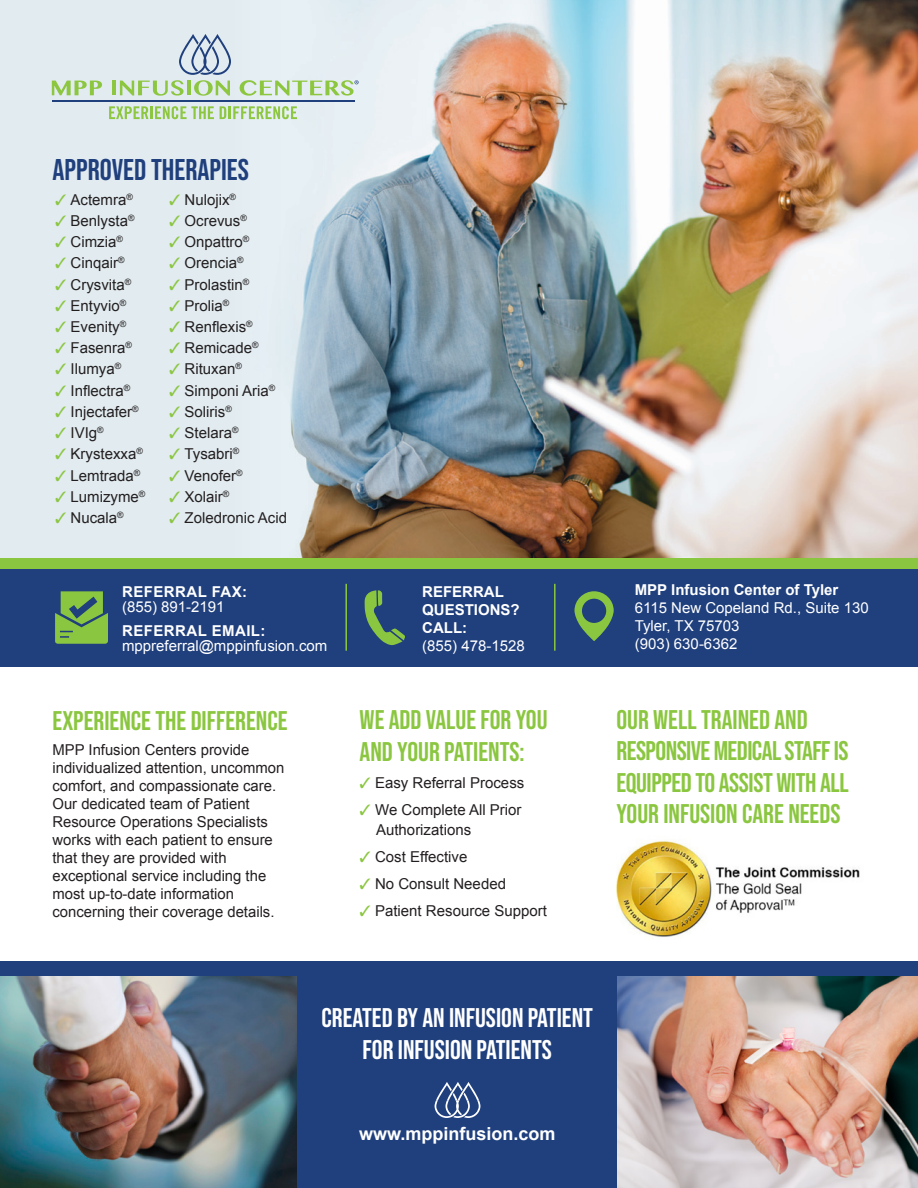
<style>
.page{position:relative;width:918px;height:1188px;background:#fff}
.page>*{position:absolute;margin:0;border:0;box-sizing:border-box;transform-origin:0 0}
.t1{font:30px "Bebas Neue";color:#1f3f7d}
.t2{font:27px/31.5px "Bebas Neue";color:#8bc640}
.t3{font:27px "Bebas Neue";color:#fff}
.t4{font:700 18px "Arial";color:#fff}
.gray_body_copy{font:15px/18px "Arial";color:#231f20}
.t5{font:15px/15px "Arial";color:#fff}
.gray_body_copy-2{font:700 15px/18px "Arial";color:#fff}
.gray_body_copy-3{font:700 15px "Arial";letter-spacing:.03em;color:#fff}
.s1{color:#8bc640}
.s2{font-weight:700}
.s3{font-weight:400}
</style>
<div class="page">
<img style="left:0;top:975px;width:298px;height:213px">
<img style="left:617px;top:975px;width:301px;height:213px">
<div style="left:0;top:961px;width:918px;height:14px;background:#1f3f7d"></div>
<img style="left:284px;top:0;width:634px;height:558px">
<div style="left:0;top:0;width:284px;height:558px;background:#e1ebf0"></div>
<div style="left:0;top:569px;width:918px;height:98px;background:#1f3f7d"></div>
<div style="left:0;top:558px;width:918px;height:11px;background:#8bc640"></div>
<svg style="left:109px;top:106px;width:105px;height:13px"></svg>
<svg style="left:220px;top:106px;width:77px;height:13px"></svg>
<svg style="left:52px;top:81px;width:50px;height:14px"></svg>
<hr style="left:112px;top:81px;width:4px;height:14px;background:#8dc63f">
<svg style="left:120px;top:34px;width:111px;height:62px"></svg>
<hr style="left:52px;top:100px;width:302px;height:2px;background:#1f3f7d">
<svg style="left:240px;top:80px;width:119px;height:16px"></svg>
<svg style="left:55px;top:591px;width:53px;height:53px"></svg>
<img style="left:616px;top:840px;width:244px;height:97px">
<svg style="left:379px;top:466px;width:2px;height:7px"></svg>
<div style="left:298px;top:961px;width:319px;height:227px;background:#1f3f7d"></div>
<svg style="left:435px;top:1082px;width:45px;height:36px"></svg>
<svg style="left:574px;top:591px;width:40px;height:50px"></svg>
<hr style="left:554px;top:584px;width:2px;height:67px;background:#8bc640">
<svg style="left:364px;top:590px;width:41px;height:55px"></svg>
<hr style="left:345px;top:584px;width:2px;height:67px;background:#8bc640">
<p class="t1" style="left:52px;top:152px;width:198px">APPROVED THERAPIES</p>
<p class="gray_body_copy" style="left:55px;top:190px;width:79px"><span class="s1">✓</span> Actemra<sup>®</sup></p>
<p class="gray_body_copy" style="left:55px;top:212px;width:81px"><span class="s1">✓</span> Benlysta<sup>®</sup></p>
<p class="gray_body_copy" style="left:55px;top:233px;width:69px"><span class="s1">✓</span> Cimzia<sup>®</sup></p>
<p class="gray_body_copy" style="left:55px;top:254px;width:71px"><span class="s1">✓</span> Cinqair<sup>®</sup></p>
<p class="gray_body_copy" style="left:55px;top:275px;width:78px"><span class="s1">✓</span> Crysvita<sup>®</sup></p>
<p class="gray_body_copy" style="left:55px;top:297px;width:73px"><span class="s1">✓</span> Entyvio<sup>®</sup></p>
<p class="gray_body_copy" style="left:55px;top:318px;width:73px"><span class="s1">✓</span> Evenity<sup>®</sup></p>
<p class="gray_body_copy" style="left:55px;top:339px;width:78px"><span class="s1">✓</span> Fasenra<sup>®</sup></p>
<p class="gray_body_copy" style="left:55px;top:360px;width:68px"><span class="s1">✓</span> Ilumya<sup>®</sup></p>
<p class="gray_body_copy" style="left:55px;top:382px;width:77px"><span class="s1">✓</span> Inflectra<sup>®</sup></p>
<p class="gray_body_copy" style="left:55px;top:403px;width:85px"><span class="s1">✓</span> Injectafer<sup>®</sup></p>
<p class="gray_body_copy" style="left:55px;top:424px;width:50px"><span class="s1">✓</span> IVIg<sup>®</sup></p>
<p class="gray_body_copy" style="left:55px;top:445px;width:89px"><span class="s1">✓</span> Krystexxa<sup>®</sup></p>
<p class="gray_body_copy" style="left:55px;top:467px;width:87px"><span class="s1">✓</span> Lemtrada<sup>®</sup></p>
<p class="gray_body_copy" style="left:55px;top:488px;width:92px"><span class="s1">✓</span> Lumizyme<sup>®</sup></p>
<p class="gray_body_copy" style="left:55px;top:509px;width:70px"><span class="s1">✓</span> Nucala<sup>®</sup></p>
<p class="gray_body_copy" style="left:169px;top:190px;width:68px"><span class="s1">✓</span> Nulojix<sup>®</sup></p>
<p class="gray_body_copy" style="left:169px;top:212px;width:79px"><span class="s1">✓</span> Ocrevus<sup>®</sup></p>
<p class="gray_body_copy" style="left:169px;top:233px;width:82px"><span class="s1">✓</span> Onpattro<sup>®</sup></p>
<p class="gray_body_copy" style="left:169px;top:254px;width:76px"><span class="s1">✓</span> Orencia<sup>®</sup></p>
<p class="gray_body_copy" style="left:169px;top:275px;width:82px"><span class="s1">✓</span> Prolastin<sup>®</sup></p>
<p class="gray_body_copy" style="left:169px;top:297px;width:62px"><span class="s1">✓</span> Prolia<sup>®</sup></p>
<p class="gray_body_copy" style="left:169px;top:318px;width:85px"><span class="s1">✓</span> Renflexis<sup>®</sup></p>
<p class="gray_body_copy" style="left:169px;top:339px;width:91px"><span class="s1">✓</span> Remicade<sup>®</sup></p>
<p class="gray_body_copy" style="left:169px;top:360px;width:74px"><span class="s1">✓</span> Rituxan<sup>®</sup></p>
<p class="gray_body_copy" style="left:169px;top:382px;width:108px"><span class="s1">✓</span> Simponi Aria<sup>®</sup></p>
<p class="gray_body_copy" style="left:169px;top:403px;width:64px"><span class="s1">✓</span> Soliris<sup>®</sup></p>
<p class="gray_body_copy" style="left:169px;top:424px;width:71px"><span class="s1">✓</span> Stelara<sup>®</sup></p>
<p class="gray_body_copy" style="left:169px;top:445px;width:72px"><span class="s1">✓</span> Tysabri<sup>®</sup></p>
<p class="gray_body_copy" style="left:169px;top:467px;width:75px"><span class="s1">✓</span> Venofer<sup>®</sup></p>
<p class="gray_body_copy" style="left:169px;top:488px;width:62px"><span class="s1">✓</span> Xolair<sup>®</sup></p>
<p class="gray_body_copy" style="left:169px;top:509px;width:120px"><span class="s1">✓</span> Zoledronic Acid</p>
<p class="t5" style="left:122px;top:584px;width:127px"><span class="s2">REFERRAL FAX: </span>(855) 891-2191</p>
<p class="gray_body_copy-3" style="left:122px;top:620px;width:145px">REFERRAL EMAIL:</p>
<p class="t5" style="left:122px;top:638px;width:207px">mppreferral@mppinfusion.com</p>
<p class="t2" style="left:52px;top:704px;width:237px">EXPERIENCE THE DIFFERENCE</p>
<p class="gray_body_copy" style="left:52px;top:740px;width:233px">MPP Infusion Centers provide individualized attention, uncommon comfort, and compassionate care.<br>Our dedicated team of Patient<br>Resource Operations Specialists works with each patient to ensure that they are provided with exceptional service including the most up-to-date information concerning their coverage details.</p>
<p class="gray_body_copy-2" style="left:422px;top:583px;width:104px">REFERRAL<br>QUESTIONS?<br>CALL:<br><span class="s3">(855) 478-1528</span></p>
<p class="t2" style="left:360px;top:704px;width:189px">WE ADD VALUE FOR YOU<br>AND YOUR PATIENTS:</p>
<p class="gray_body_copy" style="left:360px;top:773px;width:166px"><span class="s1">✓</span> Easy Referral Process</p>
<p class="gray_body_copy" style="left:376px;top:799px;width:147px;line-height:20.2px;text-indent:-16px"><span class="s1">✓</span> We Complete All Prior<br>Authorizations</p>
<p class="gray_body_copy" style="left:360px;top:848px;width:109px"><span class="s1">✓</span> Cost Effective</p>
<p class="gray_body_copy" style="left:360px;top:875px;width:148px"><span class="s1">✓</span> No Consult Needed</p>
<p class="gray_body_copy" style="left:360px;top:902px;width:189px"><span class="s1">✓</span> Patient Resource Support</p>
<p class="gray_body_copy-2" style="left:635px;top:581px;width:205px">MPP Infusion Center of Tyler</p>
<p class="t5" style="left:635px;top:600px;width:236px">6115 New Copeland Rd., Suite 130</p>
<p class="t5" style="left:635px;top:618px;width:106px">Tyler, TX 75703</p>
<p class="t5" style="left:635px;top:636px;width:104px">(903) 630-6362</p>
<p class="t2" style="left:616px;top:703px;width:234px">OUR WELL TRAINED AND<br>RESPONSIVE MEDICAL STAFF IS<br>EQUIPPED TO ASSIST WITH ALL<br>YOUR INFUSION CARE NEEDS</p>
<p class="t3" style="left:321px;top:1002px;width:273px">CREATED BY AN INFUSION PATIENT</p>
<p class="t3" style="left:363px;top:1035px;width:191px">FOR INFUSION PATIENTS</p>
<p class="t4" style="left:359px;top:1122px;width:198px">www.mppinfusion.com</p>
</div>
